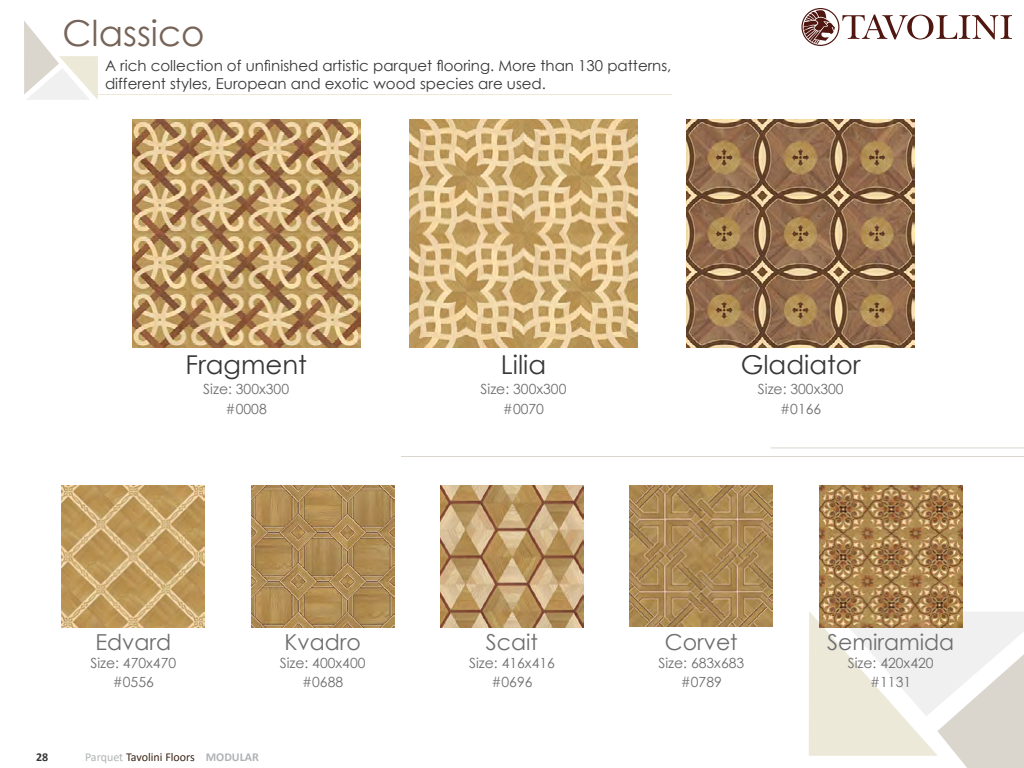
<style>
.page{position:relative;width:1024px;height:768px;background:#fff}
.page>*{position:absolute;margin:0;border:0;box-sizing:border-box;transform-origin:0 0}
.t1{font:35.8px "Century Gothic";color:#766458}
.t2{font:26px "Century Gothic";color:#373737}
.t3{font:22px "Century Gothic";color:#6e6e70}
.t4{font:15px/18px "Century Gothic";color:#373737}
.t5{font:14px "Century Gothic";color:#6e6e70}
.t6{font:12px "Calibri";color:#3b2416}
.t7{font:700 12px "Calibri";color:#373737}
.s1{color:#b0b3b5}
.s2{font-weight:700;color:#b0b3b5}
</style>
<div class="page">
<svg style="left:24px;top:21px;width:74px;height:79px"></svg>
<svg style="left:809px;top:611px;width:215px;height:157px"></svg>
<img style="left:409px;top:119px;width:229px;height:229px">
<img style="left:687px;top:119px;width:228px;height:229px">
<img style="left:132px;top:119px;width:228px;height:229px">
<img style="left:441px;top:485px;width:142px;height:143px">
<img style="left:630px;top:485px;width:143px;height:142px">
<img style="left:251px;top:485px;width:143px;height:143px">
<img style="left:62px;top:485px;width:143px;height:143px">
<img style="left:819px;top:485px;width:143px;height:143px">
<hr style="left:401px;top:456px;width:623px;height:1px;background:#dad6ce">
<hr style="left:771px;top:447px;width:253px;height:1px;background:#dad6ce">
<hr style="left:97px;top:94px;width:575px;height:1px;background:#ede9d9">
<svg style="left:801px;top:8px;width:211px;height:38px"></svg>
<h1 class="t1" style="left:63px;top:8px;width:144px">Classico</h1>
<p class="t4" style="left:105px;top:57px;width:568px">A rich collection of unfinished artistic parquet flooring. More than 130 patterns, different styles, European and exotic wood species are used.</p>
<h2 class="t2" style="left:185px;top:347px;width:123px">Fragment</h2>
<h2 class="t2" style="left:501px;top:347px;width:47px">Lilia</h2>
<h2 class="t2" style="left:741px;top:347px;width:122px">Gladiator</h2>
<p class="t5" style="left:203px;top:380px;width:87px">Size: 300x300</p>
<p class="t5" style="left:481px;top:380px;width:87px">Size: 300x300</p>
<p class="t5" style="left:758px;top:380px;width:87px">Size: 300x300</p>
<p class="t5" style="left:226px;top:399px;width:43px">#0008</p>
<p class="t5" style="left:503px;top:399px;width:43px">#0070</p>
<p class="t5" style="left:780px;top:399px;width:43px">#0166</p>
<h3 class="t3" style="left:95px;top:626px;width:77px">Edvard</h3>
<h3 class="t3" style="left:284px;top:626px;width:78px">Kvadro</h3>
<h3 class="t3" style="left:486px;top:626px;width:54px">Scait</h3>
<h3 class="t3" style="left:665px;top:626px;width:74px">Corvet</h3>
<h3 class="t3" style="left:827px;top:626px;width:129px">Semiramida</h3>
<p class="t5" style="left:90px;top:653px;width:87px">Size: 470x470</p>
<p class="t5" style="left:280px;top:653px;width:87px">Size: 400x400</p>
<p class="t5" style="left:469px;top:653px;width:87px">Size: 416x416</p>
<p class="t5" style="left:658px;top:653px;width:87px">Size: 683x683</p>
<p class="t5" style="left:848px;top:653px;width:87px">Size: 420x420</p>
<p class="t5" style="left:113px;top:672px;width:43px">#0556</p>
<p class="t5" style="left:302px;top:672px;width:43px">#0688</p>
<p class="t5" style="left:491px;top:672px;width:43px">#0696</p>
<p class="t5" style="left:681px;top:672px;width:43px">#0789</p>
<p class="t5" style="left:870px;top:672px;width:43px">#1131</p>
<p class="t7" style="left:36px;top:749px;width:14px">28</p>
<p class="t6" style="left:85px;top:749px;width:175px"><span class="s1">Parquet</span> Tavolini Floors <span class="s2">MODULAR</span></p>
</div>
